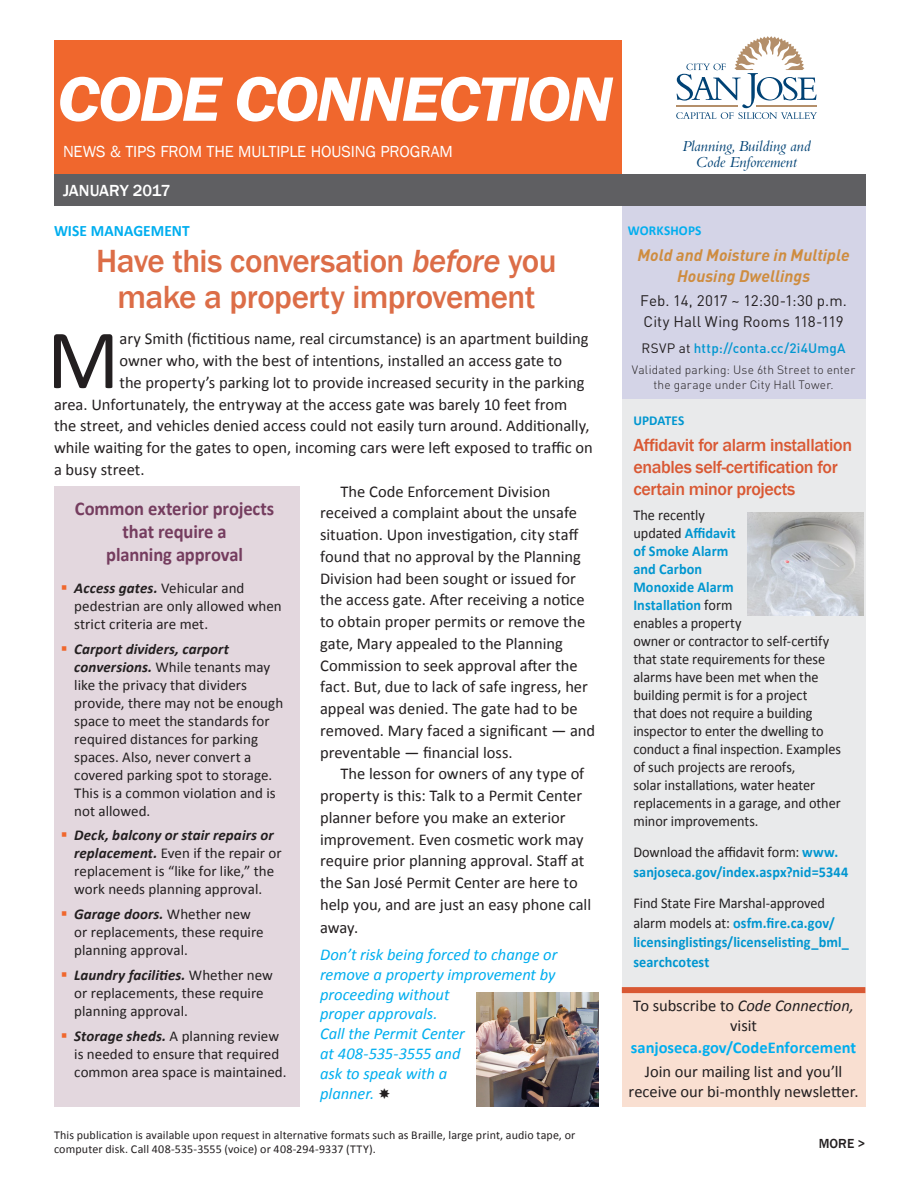
<style>
.page{position:relative;width:918px;height:1188px;background:#fff}
.page>*{position:absolute;margin:0;border:0;box-sizing:border-box;transform-origin:0 0}
.body_text_no_ident{font:85.05px "Calibri";color:#231f20}
.Title{font:italic 600 64.8px "Franklin Gothic";letter-spacing:-.04em;color:#fff;scale:1.06 1}
.Subtitle_light_orang{font:500 33px/36px "Franklin Gothic";letter-spacing:-.015em;color:#dc6d47;text-align:center}
.Sidebar_Text{font:700 19.5px/23.4px "Calibri";letter-spacing:-.005em;color:#753d5f;text-align:center;scale:.95 1}
.Subtitle_light_orang-2{font:500 18px/21.6px "Franklin Gothic";letter-spacing:-.02em;color:#d95833}
.body_text{font:16.5px/21.8px "Calibri";color:#231f20}
.body_text_no_ident-2{font:16.5px "Calibri";color:#231f20}
.Subhead_tag_blue{font:italic 16.5px/19.8px "Calibri";letter-spacing:-.005em;color:#00aeef}
.t1{font:italic 700 16.5px/21px "DIN Pro";letter-spacing:.005em;color:#ce8c3f;text-align:center}
.Title_Tag_Line{font:16.5px "Franklin Gothic";letter-spacing:-.005em;color:#fff}
.t2{font:700 16.5px "Calibri";color:#00aeef}
.t3{font:italic 16.5px "Calibri";color:#231f20}
.Month_of_Issue{font:500 16.5px "Franklin Gothic";letter-spacing:-.01em;color:#fff}
.t4{font:italic 15.9px/15.1px "Bembo";letter-spacing:-.01em;color:#004275;text-align:center}
.Sidebar_Header_10pt{font:700 15.9px "Calibri";letter-spacing:.005em;color:#00aeef}
.t5{font:15.15px/21px "DIN Pro";letter-spacing:.005em;color:#231f20}
.Sidebar_Text-2{font:15px/18px "Calibri";color:#231f20}
.Sidebar_Text-3{font:15px/18px "Calibri";color:#231f20;scale:.95 1}
.Sidebar_Text-4{font:700 15px/19.5px "Calibri";letter-spacing:.005em;color:#0096d0;scale:.95 1}
.Sidebar_Header_10pt-2{font:700 13.65px "Calibri";letter-spacing:.01em;color:#00aeef}
.Sidebar_Header_10pt-3{font:700 13.65px "Calibri";letter-spacing:.005em;color:#0096d0}
.t6{font:500 13.5px "DIN Pro";letter-spacing:.01em;color:#0096d0}
.Subtitle_light_orang-3{font:500 13.5px "Franklin Gothic";color:#231f20}
.Body_Text{font:12px/14.4px "Calibri";letter-spacing:.01em;color:#231f20}
.t7{font:300 12px/14.4px "DIN Pro";letter-spacing:.015em;color:#231f20;text-align:center}
.s1{font-style:italic}
.s2{font-weight:700;font-style:italic}
.s3{font-weight:400;color:#231f20}
.s4{font-weight:700;color:#0096d0}
.s5{font-style:normal}
</style>
<div class="page">
<div style="left:54px;top:40px;width:568px;height:135px;background:#f0672d"></div>
<svg style="left:676px;top:36px;width:141px;height:83px"></svg>
<div style="left:622px;top:399px;width:243px;height:589px;background:#e9eaeb"></div>
<div style="left:622px;top:206px;width:243px;height:193px;background:#d4d4e7"></div>
<div style="left:54px;top:175px;width:812px;height:31px;background:#5f5f62"></div>
<div style="left:622px;top:988px;width:243px;height:119px;background:#f9dfd1"></div>
<div style="left:622px;top:987px;width:243px;height:6px;background:#d95833"></div>
<div style="left:54px;top:486px;width:246px;height:621px;background:#e3d7de"></div>
<img style="left:476px;top:992px;width:122px;height:115px">
<img style="left:747px;top:512px;width:117px;height:104px">
<p class="Title" style="left:57px;top:57px;width:526px">CODE CONNECTION</p>
<p class="Title_Tag_Line" style="left:63px;top:141px;width:391px">NEWS &amp; TIPS FROM THE MULTIPLE HOUSING PROGRAM</p>
<p class="t4" style="left:682px;top:139px;width:130px">Planning, Building and<br>Code Enforcement</p>
<p class="Month_of_Issue" style="left:63px;top:180px;width:109px">JANUARY 2017</p>
<p class="Sidebar_Header_10pt" style="left:54px;top:221px;width:137px">WISE MANAGEMENT</p>
<p class="Subtitle_light_orang" style="left:96px;top:244px;width:462px">Have this conversation <span class="s1">before</span> you make a property improvement</p>
<p class="body_text_no_ident" style="left:47px;top:306px;width:74px">M</p>
<p class="body_text_no_ident-2" style="left:120px;top:329px;width:471px">ary Smith (fictitious name, real circumstance) is an apartment building</p>
<p class="body_text_no_ident-2" style="left:120px;top:350px;width:444px">owner who, with the best of intentions, installed an access gate to</p>
<p class="body_text_no_ident-2" style="left:120px;top:372px;width:467px">the property’s parking lot to provide increased security in the parking</p>
<p class="body_text_no_ident-2" style="left:54px;top:394px;width:515px">area. Unfortunately, the entryway at the access gate was barely 10 feet from</p>
<p class="body_text_no_ident-2" style="left:54px;top:416px;width:537px">the street, and vehicles denied access could not easily turn around. Additionally,</p>
<p class="body_text_no_ident-2" style="left:54px;top:437px;width:540px">while waiting for the gates to open, incoming cars were left exposed to traffic on</p>
<p class="body_text_no_ident-2" style="left:54px;top:459px;width:92px">a busy street.</p>
<p class="body_text" style="left:320px;top:480px;width:277px;text-indent:20px">The Code Enforcement Division received a complaint about the unsafe situation. Upon investigation, city staff found that no approval by the Planning Division had been sought or issued for the access gate. After receiving a notice to obtain proper permits or remove the gate, Mary appealed to the Planning Commission to seek approval after the fact. But, due to lack of safe ingress, her appeal was denied. The gate had to be removed. Mary faced a significant ― and preventable ― financial loss.</p>
<p class="body_text" style="left:320px;top:763px;width:273px;text-indent:20px">The lesson for owners of any type of property is this: Talk to a Permit Center planner before you make an exterior improvement. Even cosmetic work may require prior planning approval. Staff at the San José Permit Center are here to help you, and are just an easy phone call</p>
<p class="body_text" style="left:320px;top:917px;width:40px">away.</p>
<p class="Subhead_tag_blue" style="left:320px;top:944px;width:239px">Don’t risk being forced to change or remove a property improvement by proceeding without<br>proper approvals.<br>Call the Permit Center<br>at 408-535-3555 and<br>ask to speak with a<br>planner.</p>
<p class="Sidebar_Text" style="left:75px;top:496px;width:211px">Common exterior projects that require a<br>planning approval</p>
<p class="Sidebar_Text-2" style="left:74px;top:579px;width:209px"><span class="s2">Access gates.</span> Vehicular and pedestrian are only allowed when strict criteria are met.</p>
<p class="Sidebar_Text-2" style="left:74px;top:640px;width:211px"><span class="s2">Carport dividers, carport conversions.</span> While tenants may like the privacy that dividers provide, there may not be enough space to meet the standards for required distances for parking spaces. Also, never convert a covered parking spot to storage.<br>This is a common violation and is not allowed.</p>
<p class="Sidebar_Text-2" style="left:74px;top:826px;width:209px"><span class="s2">Deck, balcony or stair repairs or replacement.</span> Even if the repair or replacement is “like for like,” the work needs planning approval.</p>
<p class="Sidebar_Text-2" style="left:74px;top:905px;width:191px"><span class="s2">Garage doors.</span> Whether new or replacements, these require planning approval.</p>
<p class="Sidebar_Text-2" style="left:74px;top:966px;width:200px"><span class="s2">Laundry facilities.</span> Whether new or replacements, these require planning approval.</p>
<p class="Sidebar_Text-2" style="left:74px;top:1027px;width:214px"><span class="s2">Storage sheds.</span> A planning review is needed to ensure that required common area space is maintained.</p>
<p class="Body_Text" style="left:54px;top:1127px;width:523px">This publication is available upon request in alternative formats such as Braille, large print, audio tape, or computer disk. Call 408-535-3555 (voice) or 408-294-9337 (TTY).</p>
<p class="Sidebar_Header_10pt-2" style="left:628px;top:222px;width:75px">WORKSHOPS</p>
<p class="t1" style="left:638px;top:244px;width:214px">Mold and Moisture in Multiple<br>Housing Dwellings</p>
<p class="t5" style="left:640px;top:289px;width:208px">Feb. 14, 2017 ~ 12:30-1:30 p.m.<br>City Hall Wing Rooms 118-119</p>
<p class="t6" style="left:642px;top:339px;width:206px"><span class="s3">RSVP at</span> http://conta.cc/2i4UmgA</p>
<p class="t7" style="left:632px;top:362px;width:225px">Validated parking: Use 6th Street to enter the garage under City Hall Tower.</p>
<p class="Sidebar_Header_10pt-3" style="left:633px;top:412px;width:53px">UPDATES</p>
<p class="Subtitle_light_orang-2" style="left:633px;top:435px;width:220px">Affidavit for alarm installation enables self-certification for certain minor projects</p>
<p class="Sidebar_Text-3" style="left:633px;top:506px;width:220px">The recently<br>updated <span class="s4">Affidavit<br>of Smoke Alarm<br>and Carbon<br>Monoxide Alarm<br>Installation</span> form<br>enables a property<br>owner or contractor to self-certify that state requirements for these alarms have been met when the building permit is for a project<br>that does not require a building inspector to enter the dwelling to conduct a final inspection. Examples of such projects are reroofs,<br>solar installations, water heater replacements in a garage, and other minor improvements.</p>
<p class="Sidebar_Text-4" style="left:633px;top:843px;width:228px"><span class="s3">Download the affidavit form:</span> www. sanjoseca.gov/index.aspx?nid=5344</p>
<p class="Sidebar_Text-4" style="left:633px;top:894px;width:228px"><span class="s3">Find State Fire Marshal-approved alarm models at:</span> osfm.fire.ca.gov/ licensinglistings/licenselisting_bml_ searchcotest</p>
<p class="t3" style="left:633px;top:994px;width:222px"><span class="s5">To subscribe to</span> Code Connection,</p>
<p class="body_text" style="left:730px;top:1015px;width:28px">visit</p>
<p class="t2" style="left:631px;top:1037px;width:227px">sanjoseca.gov/CodeEnforcement</p>
<p class="body_text" style="left:629px;top:1062px;width:231px;line-height:19.8px;text-align:center">Join our mailing list and you’ll receive our bi-monthly newsletter.</p>
<p class="Subtitle_light_orang-3" style="left:819px;top:1135px;width:48px">MORE &gt;</p>
</div>
